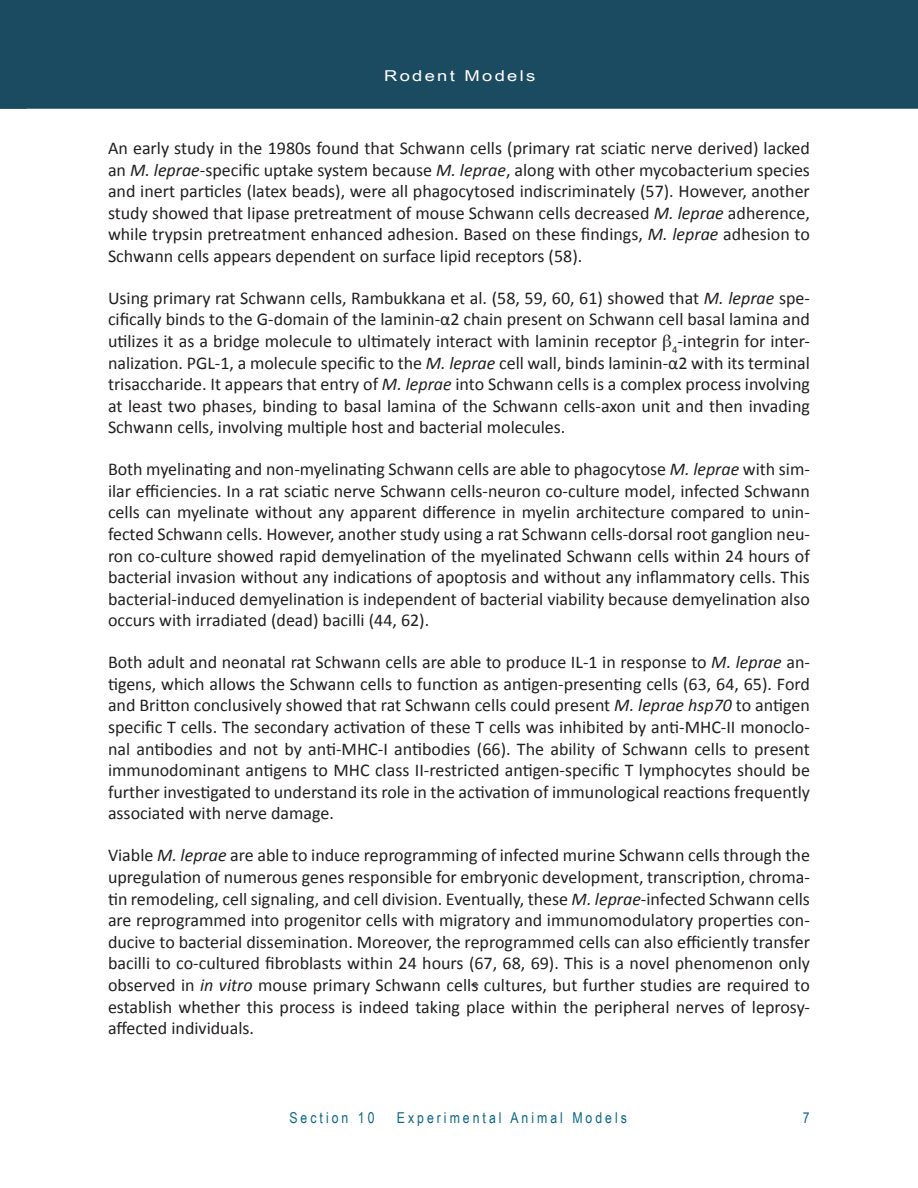
<style>
.page{position:relative;width:918px;height:1188px;background:#fff}
.page>*{position:absolute;margin:0;border:0;box-sizing:border-box;transform-origin:0 0}
.Body_Text{font:18px/21.6px "Calibri";color:#231f20;text-align:justify}
.t1{font:15px "Arial Narrow";letter-spacing:.2em;color:#0a6786}
.t2{font:15px "Arial Narrow";letter-spacing:.1em;color:#fff;scale:1.5 1}
.s1{font-style:italic}
</style>
<div class="page">
<div style="left:0;top:0;width:918px;height:109px;background:#1b4b61"></div>
<p class="t2" style="left:384px;top:65px;width:102px">Rodent Models</p>
<p class="Body_Text" style="left:108px;top:136px;width:704px">An early study in the 1980s found that Schwann cells (primary rat sciatic nerve derived) lacked an <span class="s1">M. leprae</span>-specific uptake system because <span class="s1">M. leprae</span>, along with other mycobacterium species and inert particles (latex beads), were all phagocytosed indiscriminately (57). However, another study showed that lipase pretreatment of mouse Schwann cells decreased <span class="s1">M. leprae</span> adherence, while trypsin pretreatment enhanced adhesion. Based on these findings, <span class="s1">M. leprae</span> adhesion to Schwann cells appears dependent on surface lipid receptors (58).</p>
<p class="Body_Text" style="left:108px;top:286px;width:703px">Using primary rat Schwann cells, Rambukkana et al. (58, 59, 60, 61) showed that <span class="s1">M. leprae</span> spe&shy;cifically binds to the G-domain of the laminin-α2 chain present on Schwann cell basal lamina and utilizes it as a bridge molecule to ultimately interact with laminin receptor <sub>4</sub>-integrin for inter&shy;nalization. PGL-1, a molecule specific to the <span class="s1">M. leprae</span> cell wall, binds laminin-α2 with its terminal trisaccharide. It appears that entry of <span class="s1">M. leprae</span> into Schwann cells is a complex process involving at least two phases, binding to basal lamina of the Schwann cells-axon unit and then invading Schwann cells, involving multiple host and bacterial molecules.</p>
<p class="Body_Text" style="left:108px;top:458px;width:703px">Both myelinating and non-myelinating Schwann cells are able to phagocytose <span class="s1">M. leprae</span> with sim&shy;ilar efficiencies. In a rat sciatic nerve Schwann cells-neuron co-culture model, infected Schwann cells can myelinate without any apparent difference in myelin architecture compared to unin&shy;fected Schwann cells. However, another study using a rat Schwann cells-dorsal root ganglion neu&shy;ron co-culture showed rapid demyelination of the myelinated Schwann cells within 24 hours of bacterial invasion without any indications of apoptosis and without any inflammatory cells. This bacterial-induced demyelination is independent of bacterial viability because demyelination also occurs with irradiated (dead) bacilli (44, 62).</p>
<p class="Body_Text" style="left:108px;top:651px;width:703px">Both adult and neonatal rat Schwann cells are able to produce IL-1 in response to <span class="s1">M. leprae</span> an&shy;tigens, which allows the Schwann cells to function as antigen-presenting cells (63, 64, 65). Ford and Britton conclusively showed that rat Schwann cells could present <span class="s1">M. leprae hsp70</span> to antigen specific T cells. The secondary activation of these T cells was inhibited by anti-MHC-II monoclo&shy;nal antibodies and not by anti-MHC-I antibodies (66). The ability of Schwann cells to present immunodominant antigens to MHC class II-restricted antigen-specific T lymphocytes should be further investigated to understand its role in the activation of immunological reactions frequently associated with nerve damage.</p>
<p class="Body_Text" style="left:108px;top:844px;width:704px">Viable <span class="s1">M. leprae</span> are able to induce reprogramming of infected murine Schwann cells through the upregulation of numerous genes responsible for embryonic development, transcription, chroma&shy;tin remodeling, cell signaling, and cell division. Eventually, these <span class="s1">M. leprae</span>-infected Schwann cells are reprogrammed into progenitor cells with migratory and immunomodulatory properties con&shy;ducive to bacterial dissemination. Moreover, the reprogrammed cells can also efficiently transfer bacilli to co-cultured fibroblasts within 24 hours (67, 68, 69). This is a novel phenomenon only observed in <span class="s1">in vitro</span> mouse primary Schwann cells cultures, but further studies are required to establish whether this process is indeed taking place within the peripheral nerves of leprosy&shy;affected individuals.</p>
<p class="t1" style="left:289px;top:1107px;width:87px">Section 10</p>
<p class="t1" style="left:397px;top:1107px;width:232px">Experimental Animal Models</p>
<p class="t1" style="left:803px;top:1107px;width:8px">7</p>
</div>
